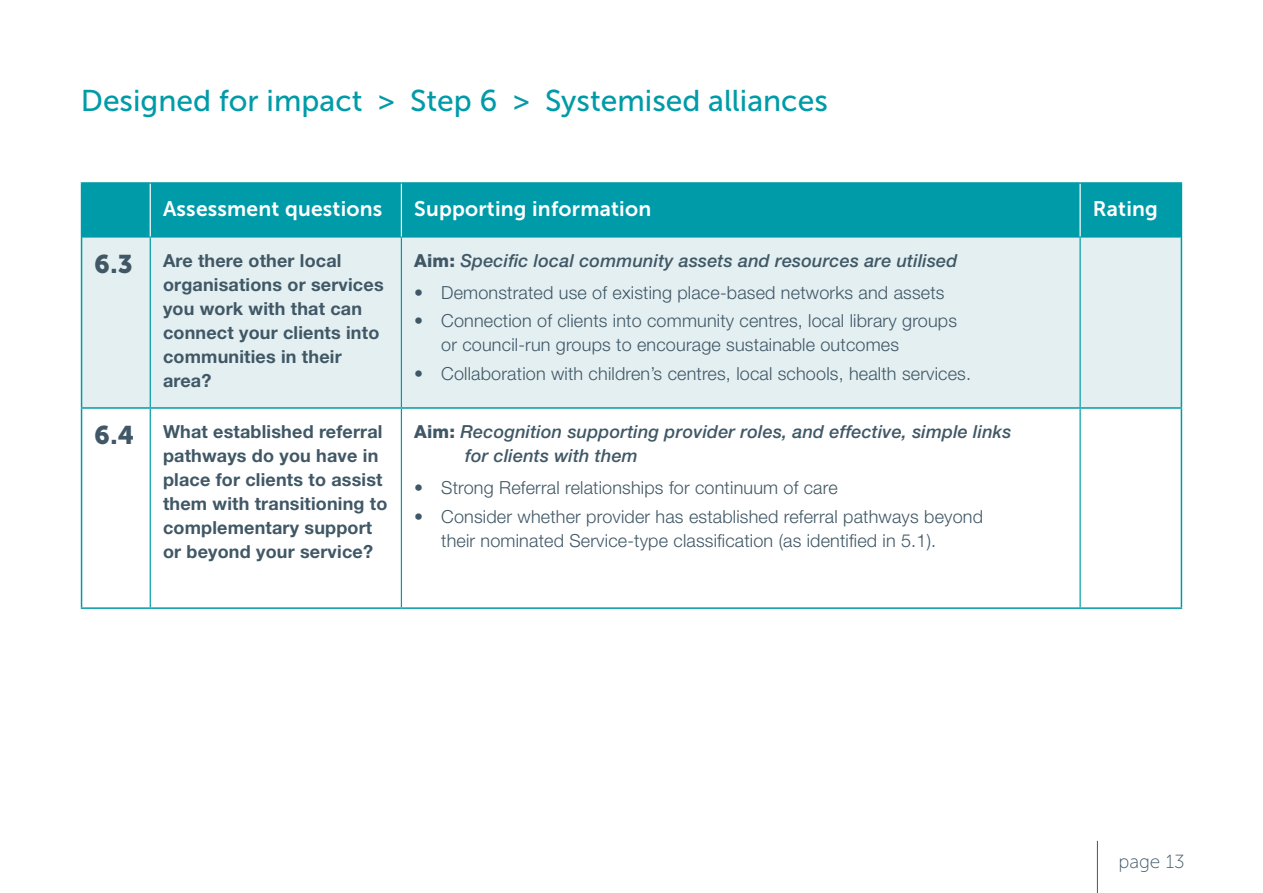
<style>
.page{position:relative;width:1263px;height:893px;background:#fff}
.page>*{position:absolute;margin:0;border:0;box-sizing:border-box;transform-origin:0 0}
.Main_heading{font:30px "Museo Sans 500";color:#009ba8}
.Heading_b4_bullet_po{font:25.5px "Museo Sans 900";color:#405866}
.Sub_heading_2{font:21px "Museo Sans 700";letter-spacing:.01em;color:#fff}
.t1{font:18.9px "Museo Sans 100";color:#405866}
.t2{font:300 18px/24px "Helvetica Neue LT Std";letter-spacing:.01em;color:#405866}
.Sub_heading_2-2{font:700 18px/24px "Helvetica Neue LT Std";letter-spacing:.01em;color:#405866}
.Heading_b4_bullet_po-2{font:italic 500 18px/24px "Helvetica Neue LT Std";letter-spacing:.01em;color:#405866}
.s1{font-weight:800;font-style:normal}
</style>
<div class="page">
<hr style="left:1097px;top:841px;width:1px;height:52px;background:#405866">
<div style="left:82px;top:184px;width:1099px;height:52px;background:#009ba8"></div>
<div style="left:82px;top:238px;width:1099px;height:169px;background:#e4eff1"></div>
<hr style="left:81px;top:184px;width:1px;height:53px;background:#009ba8">
<hr style="left:81px;top:182px;width:69px;height:2px;background:#009ba8">
<hr style="left:82px;top:236px;width:68px;height:2px;background:#009ba8">
<hr style="left:150px;top:182px;width:251px;height:2px;background:#009ba8">
<hr style="left:401px;top:182px;width:679px;height:2px;background:#009ba8">
<hr style="left:150px;top:236px;width:251px;height:2px;background:#009ba8">
<hr style="left:401px;top:236px;width:679px;height:2px;background:#009ba8">
<hr style="left:1080px;top:182px;width:102px;height:2px;background:#009ba8">
<hr style="left:1181px;top:184px;width:1px;height:53px;background:#009ba8">
<hr style="left:1080px;top:236px;width:101px;height:2px;background:#009ba8">
<hr style="left:81px;top:237px;width:1px;height:170px;background:#009ba8">
<hr style="left:150px;top:238px;width:1px;height:169px;background:#009ba8">
<hr style="left:150px;top:184px;width:1px;height:52px;background:#fff">
<hr style="left:401px;top:184px;width:1px;height:52px;background:#fff">
<hr style="left:1079px;top:184px;width:2px;height:52px;background:#fff">
<hr style="left:401px;top:238px;width:1px;height:169px;background:#009ba8">
<hr style="left:1079px;top:238px;width:2px;height:169px;background:#009ba8">
<hr style="left:1181px;top:237px;width:1px;height:170px;background:#009ba8">
<hr style="left:81px;top:409px;width:1px;height:198px;background:#009ba8">
<hr style="left:81px;top:407px;width:69px;height:2px;background:#009ba8">
<hr style="left:81px;top:607px;width:69px;height:2px;background:#009ba8">
<hr style="left:150px;top:409px;width:1px;height:198px;background:#009ba8">
<hr style="left:150px;top:407px;width:251px;height:2px;background:#009ba8">
<hr style="left:401px;top:407px;width:679px;height:2px;background:#009ba8">
<hr style="left:401px;top:409px;width:1px;height:198px;background:#009ba8">
<hr style="left:150px;top:607px;width:251px;height:2px;background:#009ba8">
<hr style="left:401px;top:607px;width:679px;height:2px;background:#009ba8">
<hr style="left:1079px;top:409px;width:2px;height:198px;background:#009ba8">
<hr style="left:1080px;top:407px;width:102px;height:2px;background:#009ba8">
<hr style="left:1181px;top:409px;width:1px;height:198px;background:#009ba8">
<hr style="left:1080px;top:607px;width:102px;height:2px;background:#009ba8">
<p class="Main_heading" style="left:81px;top:85px;width:748px">Designed for impact &gt; Step 6 &gt; Systemised alliances</p>
<p class="Sub_heading_2" style="left:163px;top:197px;width:221px">Assessment questions</p>
<p class="Sub_heading_2" style="left:414px;top:197px;width:239px">Supporting information</p>
<p class="Sub_heading_2" style="left:1093px;top:197px;width:67px">Rating</p>
<p class="Heading_b4_bullet_po" style="left:94px;top:250px;width:40px">6.3</p>
<p class="Sub_heading_2-2" style="left:163px;top:248px;width:222px">Are there other local organisations or services you work with that can connect your clients into communities in their area?</p>
<p class="Heading_b4_bullet_po-2" style="left:414px;top:248px;width:545px"><span class="s1">Aim:</span> Specific local community assets and resources are utilised</p>
<p class="t2" style="left:414px;top:280px;width:532px">• Demonstrated use of existing place-based networks and assets</p>
<p class="t2" style="left:441px;top:309px;width:517px;text-indent:-27px">• Connection of clients into community centres, local library groups or council-run groups to encourage sustainable outcomes</p>
<p class="t2" style="left:414px;top:361px;width:558px">• Collaboration with children’s centres, local schools, health services.</p>
<p class="Heading_b4_bullet_po" style="left:94px;top:421px;width:41px">6.4</p>
<p class="Sub_heading_2-2" style="left:163px;top:419px;width:226px">What established referral pathways do you have in place for clients to assist them with transitioning to complementary support or beyond your service?</p>
<p class="Heading_b4_bullet_po-2" style="left:465px;top:419px;width:548px;text-indent:-51px"><span class="s1">Aim:</span> Recognition supporting provider roles, and effective, simple links for clients with them</p>
<p class="t2" style="left:414px;top:476px;width:425px">• Strong Referral relationships for continuum of care</p>
<p class="t2" style="left:441px;top:504px;width:543px;text-indent:-27px">• Consider whether provider has established referral pathways beyond their nominated Service-type classification (as identified in 5.1).</p>
<p class="t1" style="left:1118px;top:851px;width:68px">page 13</p>
</div>
